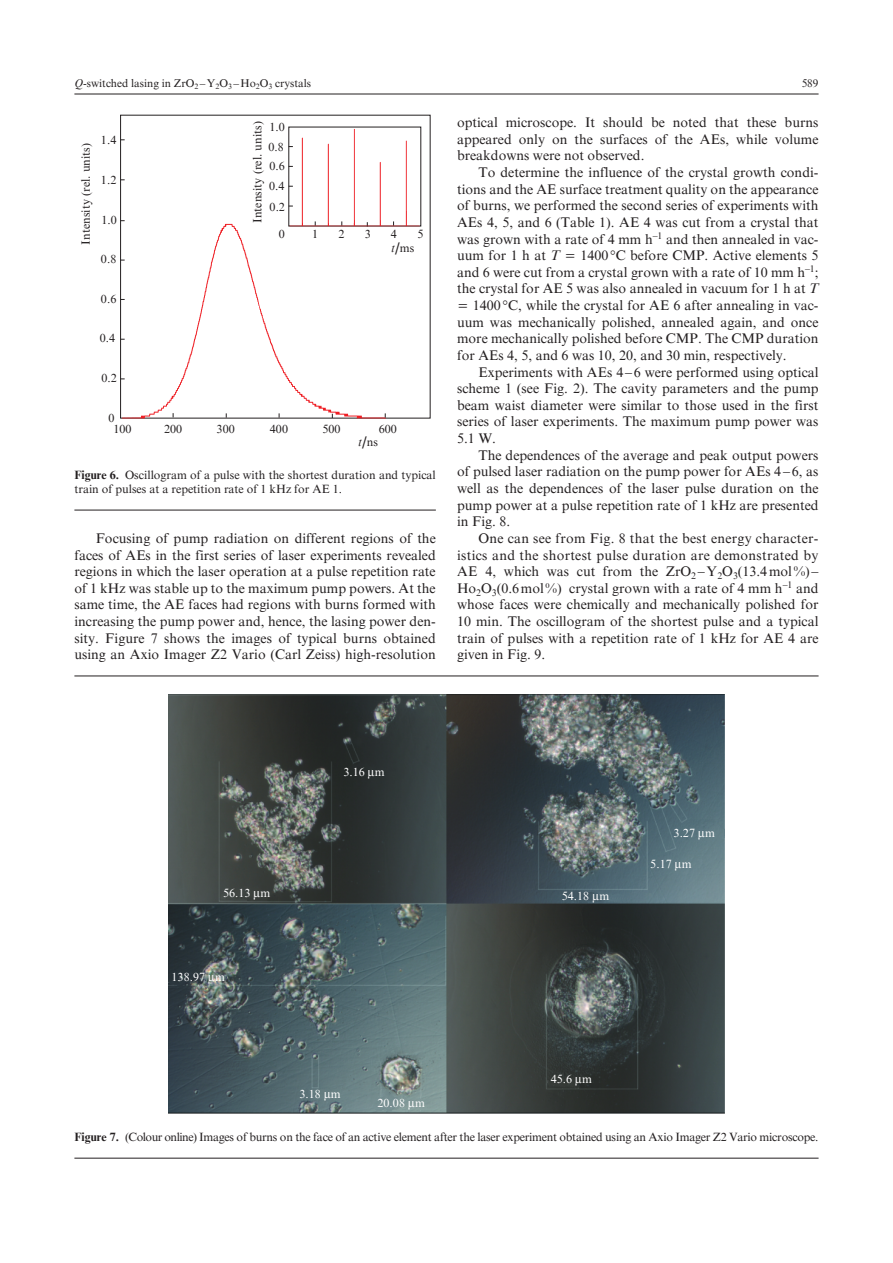
<style>
.page{position:relative;width:893px;height:1263px;background:#fff}
.page>*{position:absolute;margin:0;border:0;box-sizing:border-box;transform-origin:0 0}
.Обычный_с_отступом{font:13.95px/16.6px "Times QE";color:#231f20;text-align:justify}
.Подпись_к_рисунку{font:12px/14.2px "Times QE";color:#231f20}
.Подпись_к_рисунку-2{font:12px "Times QE";letter-spacing:-.02em;color:#231f20}
.t1{font:12px "Times QE";letter-spacing:.005em;color:#fff}
.t2{font:11.25px "Times QE";color:#231f20}
.s1{font-family:"Times QE Inclined"}
.s2{font-size:16.5px}
.s3{font-weight:700}
</style>
<div class="page">
<hr style="left:74px;top:94px;width:745px;height:1px;background:#231f20">
<hr style="left:74px;top:510px;width:362px;height:1px;background:#231f20">
<div style="left:120px;top:115px;width:311px;height:304px;border:1px solid #231f20"></div>
<svg style="left:289px;top:129px;width:131px;height:97px"></svg>
<svg style="left:122px;top:224px;width:264px;height:195px"></svg>
<hr style="left:74px;top:675px;width:745px;height:1px;background:#231f20">
<hr style="left:74px;top:1158px;width:745px;height:1px;background:#231f20">
<img style="left:169px;top:694px;width:555px;height:419px">
<svg style="left:368px;top:769px;width:7px;height:9px"></svg>
<svg style="left:698px;top:831px;width:7px;height:9px"></svg>
<svg style="left:593px;top:893px;width:6px;height:9px"></svg>
<svg style="left:576px;top:1077px;width:6px;height:8px"></svg>
<svg style="left:408px;top:1101px;width:7px;height:8px"></svg>
<svg style="left:324px;top:1092px;width:7px;height:9px"></svg>
<svg style="left:254px;top:891px;width:6px;height:9px"></svg>
<svg style="left:209px;top:975px;width:6px;height:9px"></svg>
<svg style="left:675px;top:862px;width:7px;height:8px"></svg>
<p class="t2" style="left:74px;top:77px;width:238px"><span class="s1">Q</span>-switched lasing in ZrO<sub>2</sub> –Y<sub>2</sub>O<sub>3</sub> –Ho<sub>2</sub>O<sub>3</sub> crystals</p>
<p class="t2" style="left:802px;top:77px;width:18px">589</p>
<p class="Подпись_к_рисунку" style="left:79px;top:245px;width:103px;rotate:-90deg">Intensity (rel. units)</p>
<p class="Подпись_к_рисунку" style="left:101px;top:133px;width:17px">1.4</p>
<p class="Подпись_к_рисунку" style="left:101px;top:173px;width:17px">1.2</p>
<p class="Подпись_к_рисунку" style="left:101px;top:213px;width:17px">1.0</p>
<p class="Подпись_к_рисунку" style="left:101px;top:251px;width:17px">0.8</p>
<p class="Подпись_к_рисунку" style="left:101px;top:292px;width:17px">0.6</p>
<p class="Подпись_к_рисунку" style="left:100px;top:331px;width:17px">0.4</p>
<p class="Подпись_к_рисунку" style="left:101px;top:370px;width:17px">0.2</p>
<p class="Подпись_к_рисунку" style="left:251px;top:223px;width:103px;rotate:-90deg">Intensity (rel. units)</p>
<p class="Подпись_к_рисунку" style="left:270px;top:120px;width:17px">1.0</p>
<p class="Подпись_к_рисунку" style="left:268px;top:140px;width:17px">0.8</p>
<p class="Подпись_к_рисунку" style="left:270px;top:159px;width:17px">0.6</p>
<p class="Подпись_к_рисунку" style="left:269px;top:179px;width:17px">0.4</p>
<p class="Подпись_к_рисунку" style="left:270px;top:199px;width:17px">0.2</p>
<p class="Подпись_к_рисунку" style="left:279px;top:227px;width:7px">0</p>
<p class="Подпись_к_рисунку" style="left:312px;top:227px;width:7px">1</p>
<p class="Подпись_к_рисунку" style="left:338px;top:227px;width:7px">2</p>
<p class="Подпись_к_рисунку" style="left:365px;top:227px;width:7px">3</p>
<p class="Подпись_к_рисунку" style="left:391px;top:227px;width:7px">4</p>
<p class="Подпись_к_рисунку" style="left:418px;top:227px;width:7px">5</p>
<p class="Подпись_к_рисунку" style="left:391px;top:241px;width:25px"><span class="s1">t</span><span class="s2">/</span>ms</p>
<p class="Подпись_к_рисунку" style="left:108px;top:411px;width:7px">0</p>
<p class="Подпись_к_рисунку" style="left:113px;top:421px;width:20px">100</p>
<p class="Подпись_к_рисунку" style="left:164px;top:421px;width:20px">200</p>
<p class="Подпись_к_рисунку" style="left:217px;top:421px;width:20px">300</p>
<p class="Подпись_к_рисунку" style="left:270px;top:421px;width:20px">400</p>
<p class="Подпись_к_рисунку" style="left:322px;top:421px;width:20px">500</p>
<p class="Подпись_к_рисунку" style="left:379px;top:421px;width:20px">600</p>
<p class="Подпись_к_рисунку" style="left:358px;top:435px;width:21px"><span class="s1">t</span><span class="s2">/</span>ns</p>
<p class="Подпись_к_рисунку" style="left:74px;top:468px;width:363px"><span class="s3">Figure 6.</span> Oscillogram of a pulse with the shortest duration and typical train of pulses at a repetition rate of 1 kHz for AE 1.</p>
<p class="Обычный_с_отступом" style="left:74px;top:530px;width:363px;text-indent:21px">Focusing of pump radiation on different regions of the faces of AEs in the first series of laser experiments revealed regions in which the laser operation at a pulse repetition rate of 1 kHz was stable up to the maximum pump powers. At the same time, the AE faces had regions with burns formed with increasing the pump power and, hence, the lasing power den&shy;sity. Figure 7 shows the images of typical burns obtained using an Axio Imager Z2 Vario (Carl Zeiss) high-resolution</p>
<p class="Обычный_с_отступом" style="left:457px;top:114px;width:363px">optical microscope. It should be noted that these burns appeared only on the surfaces of the AEs, while volume breakdowns were not observed.</p>
<p class="Обычный_с_отступом" style="left:457px;top:164px;width:363px;text-indent:21px">To determine the influence of the crystal growth condi&shy;tions and the AE surface treatment quality on the appearance of burns, we performed the second series of experiments with AEs 4, 5, and 6 (Table 1). AE 4 was cut from a crystal that was grown with a rate of 4 mm h<sup>–1</sup> and then annealed in vac&shy;uum for 1 h at <span class="s1">T</span></p>
<p class="Обычный_с_отступом" style="left:580px;top:247px;width:240px">1400 C before CMP. Active elements 5</p>
<p class="Обычный_с_отступом" style="left:457px;top:264px;width:363px">and 6 were cut from a crystal grown with a rate of 10 mm h<sup>–1</sup>;</p>
<p class="Обычный_с_отступом" style="left:457px;top:280px;width:363px">the crystal for AE 5 was also annealed in vacuum for 1 h at <span class="s1">T</span></p>
<p class="Обычный_с_отступом" style="left:473px;top:297px;width:347px">1400 C, while the crystal for AE 6 after annealing in vac-</p>
<p class="Обычный_с_отступом" style="left:457px;top:314px;width:363px">uum was mechanically polished, annealed again, and once</p>
<p class="Обычный_с_отступом" style="left:457px;top:330px;width:363px">more mechanically polished before CMP. The CMP duration</p>
<p class="Обычный_с_отступом" style="left:457px;top:347px;width:331px">for AEs 4, 5, and 6 was 10, 20, and 30 min, respectively.</p>
<p class="Обычный_с_отступом" style="left:457px;top:364px;width:363px;text-indent:21px">Experiments with AEs 4 –6 were performed using optical scheme 1 (see Fig. 2). The cavity parameters and the pump beam waist diameter were similar to those used in the first series of laser experiments. The maximum pump power was 5.1 W.</p>
<p class="Обычный_с_отступом" style="left:457px;top:447px;width:363px;text-indent:21px">The dependences of the average and peak output powers of pulsed laser radiation on the pump power for AEs 4 – 6, as well as the dependences of the laser pulse duration on the pump power at a pulse repetition rate of 1 kHz are presented in Fig. 8.</p>
<p class="Обычный_с_отступом" style="left:457px;top:530px;width:363px;text-indent:21px">One can see from Fig. 8 that the best energy character&shy;istics and the shortest pulse duration are demonstrated by AE 4, which was cut from the ZrO<sub>2</sub> –Y<sub>2</sub>O<sub>3</sub>(13.4mol%) – Ho<sub>2</sub>O<sub>3</sub>(0.6mol%) crystal grown with a rate of 4 mm h<sup>–1</sup> and whose faces were chemically and mechanically polished for 10 min. The oscillogram of the shortest pulse and a typical train of pulses with a repetition rate of 1 kHz for AE 4 are given in Fig. 9.</p>
<p class="t1" style="left:343px;top:765px;width:43px">3.16 m</p>
<p class="t1" style="left:223px;top:886px;width:49px">56.13 m</p>
<p class="t1" style="left:172px;top:971px;width:55px">138.97 m</p>
<p class="t1" style="left:299px;top:1087px;width:43px">3.18 m</p>
<p class="t1" style="left:377px;top:1096px;width:49px">20.08 m</p>
<p class="t1" style="left:562px;top:889px;width:49px">54.18 m</p>
<p class="t1" style="left:674px;top:826px;width:43px">3.27 m</p>
<p class="t1" style="left:650px;top:857px;width:43px">5.17 m</p>
<p class="t1" style="left:551px;top:1072px;width:43px">45.6 m</p>
<p class="Подпись_к_рисунку-2" style="left:74px;top:1130px;width:746px"><span class="s3">Figure 7.</span> (Colour online) Images of burns on the face of an active element after the laser experiment obtained using an Axio Imager Z2 Vario microscope.</p>
</div>
